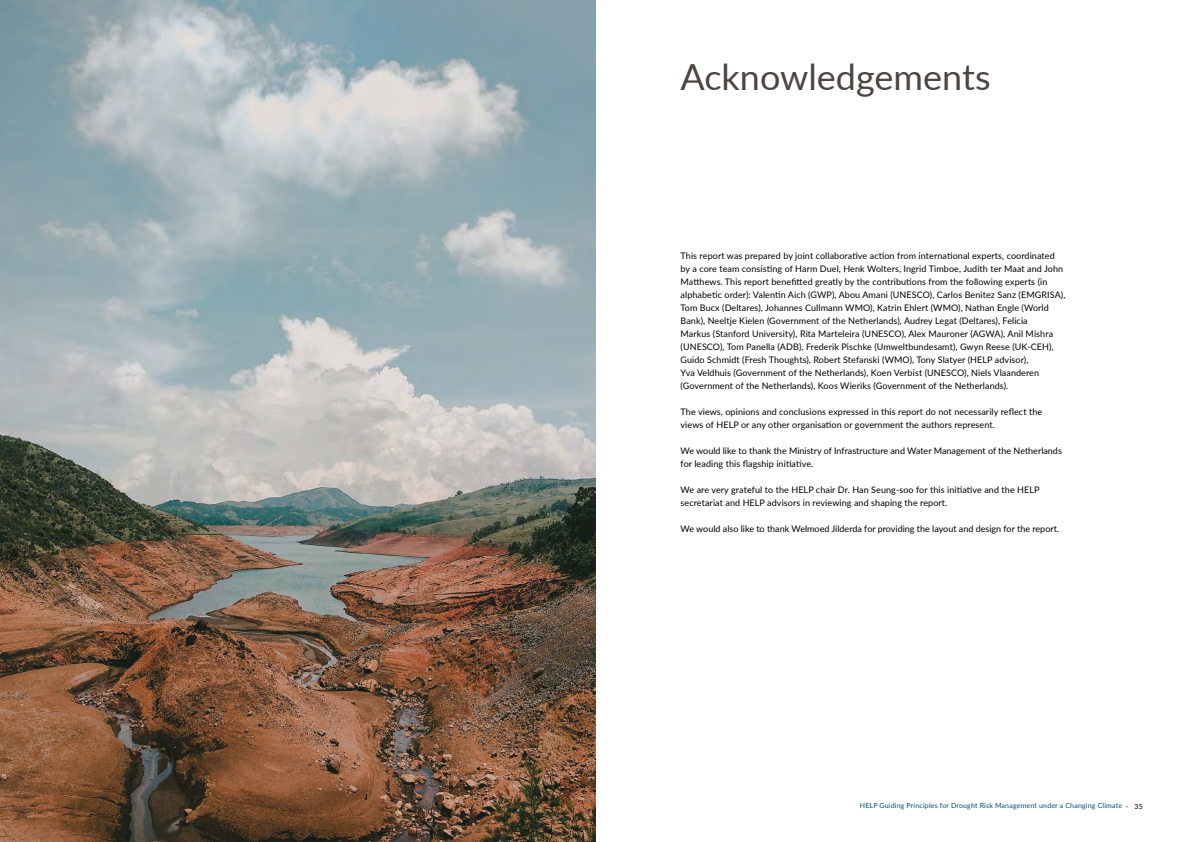
<style>
.page{position:relative;width:1191px;height:842px;background:#fff}
.page>*{position:absolute;margin:0;border:0;box-sizing:border-box;transform-origin:0 0}
.t1{font:36px "Lato";color:#4d4542}
.t2{font:9px/13px "Lato";letter-spacing:.01em;color:#000}
.t3{font:7px "Lato";letter-spacing:.025em;color:#004f69}
.s1{color:#000}
</style>
<div class="page">
<img style="left:0;top:0;width:595px;height:842px">
<h1 class="t1" style="left:680px;top:51px;width:311px">Acknowledgements</h1>
<p class="t2" style="left:680px;top:249px;width:386px">This report was prepared by joint collaborative action from international experts, coordinated by a core team consisting of Harm Duel, Henk Wolters, Ingrid Timboe, Judith ter Maat and John Matthews. This report benefitted greatly by the contributions from the following experts (in alphabetic order): Valentin Aich (GWP), Abou Amani (UNESCO), Carlos Benitez Sanz (EMGRISA), Tom Bucx (Deltares), Johannes Cullmann WMO), Katrin Ehlert (WMO), Nathan Engle (World Bank), Neeltje Kielen (Government of the Netherlands), Audrey Legat (Deltares), Felicia<br>Markus (Stanford University), Rita Marteleira (UNESCO), Alex Mauroner (AGWA), Anil Mishra (UNESCO), Tom Panella (ADB), Frederik Pischke (Umweltbundesamt), Gwyn Reese (UK-CEH), Guido Schmidt (Fresh Thoughts), Robert Stefanski (WMO), Tony Slatyer (HELP advisor),<br>Yva Veldhuis (Government of the Netherlands), Koen Verbist (UNESCO), Niels Vlaanderen (Government of the Netherlands), Koos Wieriks (Government of the Netherlands).</p>
<p class="t2" style="left:680px;top:405px;width:363px">The views, opinions and conclusions expressed in this report do not necessarily reflect the views of HELP or any other organisation or government the authors represent.</p>
<p class="t2" style="left:680px;top:444px;width:383px">We would like to thank the Ministry of Infrastructure and Water Management of the Netherlands for leading this flagship initiative.</p>
<p class="t2" style="left:680px;top:483px;width:360px">We are very grateful to the HELP chair Dr. Han Seung-soo for this initiative and the HELP secretariat and HELP advisors in reviewing and shaping the report.</p>
<p class="t2" style="left:680px;top:522px;width:380px">We would also like to thank Welmoed Jilderda for providing the layout and design for the report.</p>
<p class="t3" style="left:860px;top:801px;width:284px">HELP Guiding Principles for Drought Risk Management under a Changing Climate <span class="s1">- 35</span></p>
</div>
